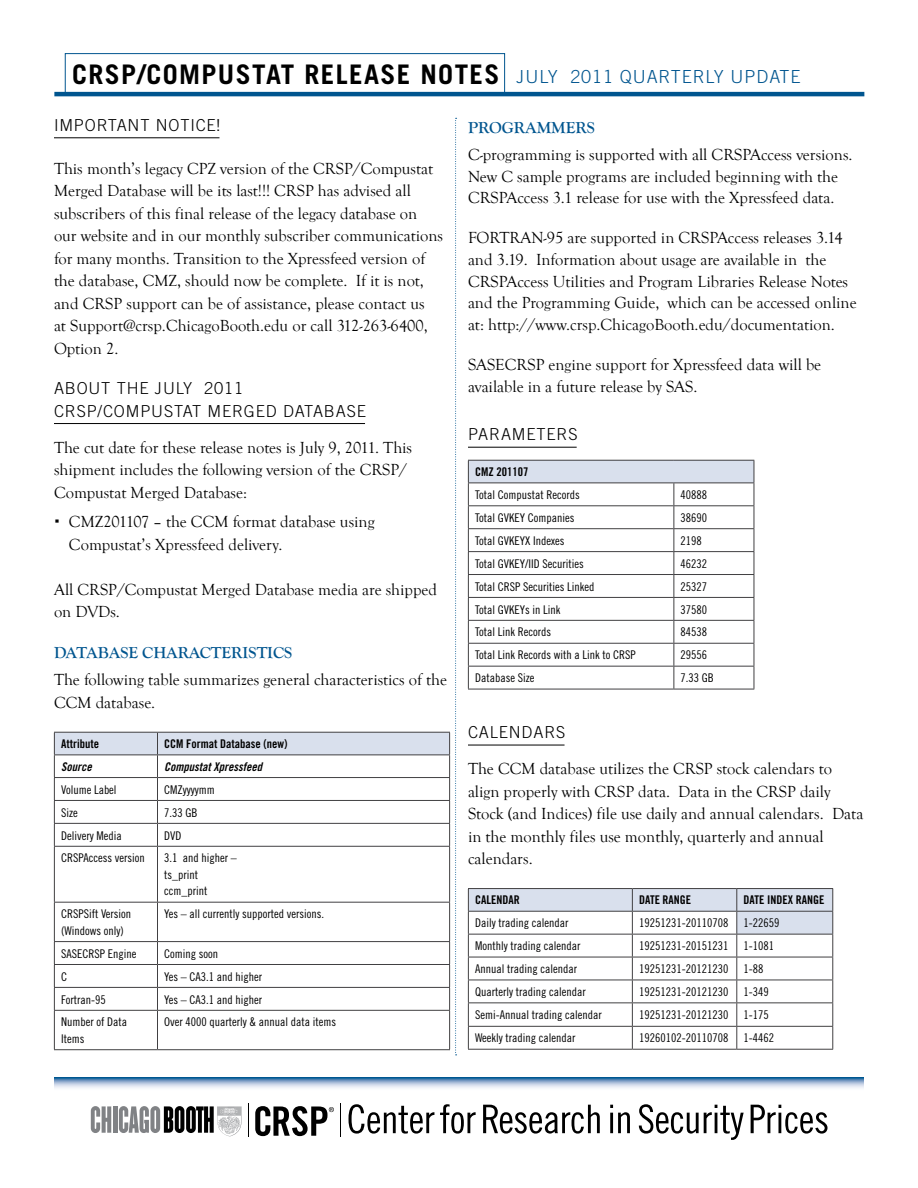
<style>
.page{position:relative;width:918px;height:1188px;background:#fff}
.page>*{position:absolute;margin:0;border:0;box-sizing:border-box;transform-origin:0 0}
.t1{font:700 27px "Trade Gothic";letter-spacing:.05em;color:#000}
.t2{font:16.5px/22.5px "Goudy Old Style T";color:#000}
.t3{font:300 16.5px/22.5px "Trade Gothic";letter-spacing:.05em;color:#000}
.t4{font:700 16.5px "Goudy Old Style T";color:#00558f}
.t5{font:12px/16.5px "Trade Gothic Cond Eighteen";color:#000}
.t6{font:12px "Trade Gothic Bold Cond Twenty";color:#000}
.t7{font:12px "Trade Gothic Bold Cond Twenty Obl";color:#000}
.s1{font-weight:300;font-size:18px;color:#00558f}
</style>
<div class="page">
<svg style="left:54px;top:1077px;width:810px;height:11px;background:#92b0cf"></svg>
<div style="left:65px;top:53px;width:440px;height:41px;border:1px solid #00558f"></div>
<hr style="left:54px;top:92px;width:810px;height:4px;background:#00558f">
<svg style="left:349px;top:1104px;width:85px;height:30px"></svg>
<svg style="left:440px;top:1104px;width:36px;height:30px"></svg>
<svg style="left:483px;top:1105px;width:117px;height:29px"></svg>
<svg style="left:610px;top:1105px;width:20px;height:28px"></svg>
<svg style="left:639px;top:1104px;width:105px;height:36px"></svg>
<svg style="left:751px;top:1105px;width:76px;height:29px"></svg>
<hr style="left:248px;top:1104px;width:1px;height:33px;background:#000">
<svg style="left:255px;top:1106px;width:79px;height:30px"></svg>
<hr style="left:340px;top:1104px;width:1px;height:33px;background:#000">
<svg style="left:91px;top:1106px;width:20px;height:27px"></svg>
<hr style="left:113px;top:1106px;width:4px;height:27px;background:#808285">
<svg style="left:119px;top:1106px;width:122px;height:30px"></svg>
<hr style="left:468px;top:447px;width:109px;height:1px;background:#000">
<hr style="left:468px;top:745px;width:97px;height:1px;background:#000">
<div style="left:468px;top:460px;width:286px;height:23px;background:#d9e0ed"></div>
<hr style="left:468px;top:528px;width:206px;height:1px;background:#414042">
<hr style="left:674px;top:528px;width:80px;height:1px;background:#414042">
<hr style="left:468px;top:551px;width:206px;height:1px;background:#414042">
<hr style="left:674px;top:551px;width:80px;height:1px;background:#414042">
<hr style="left:468px;top:574px;width:206px;height:1px;background:#414042">
<hr style="left:674px;top:574px;width:80px;height:1px;background:#414042">
<hr style="left:468px;top:597px;width:206px;height:1px;background:#414042">
<hr style="left:674px;top:597px;width:80px;height:1px;background:#414042">
<hr style="left:468px;top:620px;width:206px;height:1px;background:#414042">
<hr style="left:674px;top:620px;width:80px;height:1px;background:#414042">
<hr style="left:468px;top:643px;width:206px;height:1px;background:#414042">
<hr style="left:674px;top:643px;width:80px;height:1px;background:#414042">
<hr style="left:468px;top:666px;width:206px;height:1px;background:#414042">
<hr style="left:674px;top:666px;width:80px;height:1px;background:#414042">
<svg style="left:674px;top:484px;width:1px;height:205px"></svg>
<hr style="left:468px;top:689px;width:206px;height:1px;background:#414042">
<hr style="left:674px;top:689px;width:80px;height:1px;background:#414042">
<hr style="left:468px;top:505px;width:206px;height:1px;background:#414042">
<hr style="left:674px;top:505px;width:80px;height:1px;background:#414042">
<hr style="left:468px;top:460px;width:206px;height:1px;background:#414042">
<svg style="left:468px;top:461px;width:1px;height:228px"></svg>
<hr style="left:674px;top:460px;width:80px;height:1px;background:#414042">
<svg style="left:754px;top:461px;width:1px;height:228px"></svg>
<hr style="left:468px;top:483px;width:206px;height:1px;background:#414042">
<hr style="left:674px;top:483px;width:80px;height:1px;background:#414042">
<hr style="left:468px;top:888px;width:164px;height:1px;background:#414042">
<hr style="left:632px;top:888px;width:105px;height:1px;background:#414042">
<hr style="left:737px;top:888px;width:96px;height:1px;background:#414042">
<svg style="left:468px;top:889px;width:365px;height:160px"></svg>
<hr style="left:468px;top:1049px;width:164px;height:1px;background:#414042">
<hr style="left:632px;top:1049px;width:105px;height:1px;background:#414042">
<hr style="left:737px;top:1049px;width:96px;height:1px;background:#414042">
<svg style="left:54px;top:118px;width:403px;height:937px"></svg>
<h1 class="t1" style="left:72px;top:58px;width:730px">CRSP/COMPUSTAT RELEASE NOTES <span class="s1">JULY 2011 QUARTERLY U PDATE</span></h1>
<p class="t3" style="left:54px;top:114px;width:168px">IMPORTANT NOTICE!</p>
<p class="t2" style="left:54px;top:157px;width:391px">This month’s legacy CPZ version of the CRSP/Compustat Merged Database will be its last!!! CRSP has advised all subscribers of this final release of the legacy database on our website and in our monthly subscriber communications for many months. Transition to the Xpressfeed version of the database, CMZ, should now be complete. If it is not, and CRSP support can be of assistance, please contact us<br>at Support@crsp.ChicagoBooth.edu or call 312-263-6400, Option 2.</p>
<p class="t3" style="left:54px;top:377px;width:313px">ABOUT THE JULY 2011<br>CRSP/COMPUSTAT M ERGED DATABASE</p>
<p class="t2" style="left:54px;top:436px;width:360px">The cut date for these release notes is July 9, 2011. This shipment includes the following version of the CRSP/<br>Compustat Merged Database:</p>
<p class="t2" style="left:69px;top:511px;width:307px">CMZ201107 – the CCM format database using<br>Compustat’s Xpressfeed delivery.</p>
<p class="t2" style="left:54px;top:578px;width:385px">All CRSP/Compustat Merged Database media are shipped on DVDs.</p>
<p class="t4" style="left:54px;top:643px;width:240px">DATABASE CHARACTERISTICS</p>
<p class="t2" style="left:54px;top:669px;width:394px">The following table summarizes general characteristics of the<br>CCM database.</p>
<p class="t6" style="left:61px;top:737px;width:39px">ATTRIBUTE</p>
<p class="t6" style="left:164px;top:737px;width:125px">CCM FORMAT DATABASE (NEW)</p>
<p class="t7" style="left:61px;top:759px;width:32px">Source</p>
<p class="t7" style="left:164px;top:759px;width:99px">Compustat Xpressfeed</p>
<p class="t5" style="left:61px;top:781px;width:57px">Volume Label</p>
<p class="t5" style="left:164px;top:781px;width:52px">CMZyyyymm</p>
<p class="t5" style="left:61px;top:804px;width:18px">Size</p>
<p class="t5" style="left:164px;top:804px;width:35px">7.33 GB</p>
<p class="t5" style="left:61px;top:827px;width:62px">Delivery Media</p>
<p class="t5" style="left:164px;top:827px;width:19px">DVD</p>
<p class="t5" style="left:61px;top:850px;width:85px">CRSPAccess version</p>
<p class="t5" style="left:164px;top:850px;width:74px">3.1 and higher – ts_print ccm_print</p>
<p class="t5" style="left:61px;top:906px;width:72px">CRSPSift Version (Windows only)</p>
<p class="t5" style="left:164px;top:906px;width:161px">Yes – all currently supported versions.</p>
<p class="t5" style="left:61px;top:945px;width:77px">SASECRSP Engine</p>
<p class="t5" style="left:164px;top:945px;width:55px">Coming soon</p>
<p class="t5" style="left:61px;top:968px;width:7px">C</p>
<p class="t5" style="left:164px;top:968px;width:99px">Yes – CA3.1 and higher</p>
<p class="t5" style="left:61px;top:991px;width:46px">Fortran-95</p>
<p class="t5" style="left:164px;top:991px;width:99px">Yes – CA3.1 and higher</p>
<p class="t5" style="left:61px;top:1014px;width:67px">Number of Data<br>Items</p>
<p class="t5" style="left:164px;top:1014px;width:173px">Over 4000 quarterly &amp; annual data items</p>
<p class="t4" style="left:468px;top:118px;width:129px">PROGRAMMERS</p>
<p class="t2" style="left:468px;top:144px;width:386px;line-height:21.8px">C-programming is supported with all CRSPAccess versions.<br>New C sample programs are included beginning with the<br>CRSPAccess 3.1 release for use with the Xpressfeed data.</p>
<p class="t2" style="left:468px;top:227px;width:390px;line-height:21.8px">FORTRAN-95 are supported in CRSPAccess releases 3.14 and 3.19. Information about usage are available in the CRSPAccess Utilities and Program Libraries Release Notes and the Programming Guide, which can be accessed online at: http://www.crsp.ChicagoBooth.edu/documentation.</p>
<p class="t2" style="left:468px;top:354px;width:355px">SASECRSP engine support for Xpressfeed data will be available in a future release by SAS.</p>
<p class="t3" style="left:468px;top:423px;width:110px">PARAMETERS</p>
<p class="t6" style="left:475px;top:465px;width:55px">CMZ 201107</p>
<p class="t5" style="left:475px;top:486px;width:106px">Total Compustat Records</p>
<p class="t5" style="left:681px;top:486px;width:28px">40888</p>
<p class="t5" style="left:475px;top:509px;width:101px">Total GVKEY Companies</p>
<p class="t5" style="left:681px;top:509px;width:28px">38690</p>
<p class="t5" style="left:475px;top:532px;width:91px">Total GVKEYX Indexes</p>
<p class="t5" style="left:681px;top:532px;width:23px">2198</p>
<p class="t5" style="left:475px;top:555px;width:110px">Total GVKEY/IID Securities</p>
<p class="t5" style="left:681px;top:555px;width:28px">46232</p>
<p class="t5" style="left:475px;top:578px;width:121px">Total CRSP Securities Linked</p>
<p class="t5" style="left:681px;top:578px;width:28px">25327</p>
<p class="t5" style="left:475px;top:601px;width:87px">Total GVKEYs in Link</p>
<p class="t5" style="left:681px;top:601px;width:28px">37580</p>
<p class="t5" style="left:475px;top:624px;width:77px">Total Link Records</p>
<p class="t5" style="left:681px;top:624px;width:28px">84538</p>
<p class="t5" style="left:475px;top:647px;width:162px">Total Link Records with a Link to CRSP</p>
<p class="t5" style="left:681px;top:647px;width:28px">29556</p>
<p class="t5" style="left:475px;top:670px;width:61px">Database Size</p>
<p class="t5" style="left:681px;top:670px;width:35px">7.33 GB</p>
<p class="t3" style="left:468px;top:721px;width:98px">CALENDARS</p>
<p class="t2" style="left:468px;top:758px;width:397px">The CCM database utilizes the CRSP stock calendars to align properly with CRSP data. Data in the CRSP daily Stock (and Indices) file use daily and annual calendars. Data in the monthly files use monthly, quarterly and annual calendars.</p>
<p class="t6" style="left:475px;top:893px;width:46px">CALENDAR</p>
<p class="t6" style="left:639px;top:893px;width:54px">DATE RANGE</p>
<p class="t6" style="left:744px;top:893px;width:82px">DATE INDEX RANGE</p>
<p class="t5" style="left:475px;top:915px;width:95px">Daily trading calendar</p>
<p class="t5" style="left:639px;top:915px;width:91px">19251231-20110708</p>
<p class="t5" style="left:744px;top:915px;width:37px">1-22659</p>
<p class="t5" style="left:475px;top:938px;width:107px">Monthly trading calendar</p>
<p class="t5" style="left:639px;top:938px;width:91px">19251231-20151231</p>
<p class="t5" style="left:744px;top:938px;width:32px">1-1081</p>
<p class="t5" style="left:475px;top:961px;width:103px">Annual trading calendar</p>
<p class="t5" style="left:639px;top:961px;width:91px">19251231-20121230</p>
<p class="t5" style="left:744px;top:961px;width:21px">1-88</p>
<p class="t5" style="left:475px;top:983px;width:112px">Quarterly trading calendar</p>
<p class="t5" style="left:639px;top:983px;width:91px">19251231-20121230</p>
<p class="t5" style="left:744px;top:983px;width:27px">1-349</p>
<p class="t5" style="left:475px;top:1006px;width:128px">Semi-Annual trading calendar</p>
<p class="t5" style="left:639px;top:1006px;width:91px">19251231-20121230</p>
<p class="t5" style="left:744px;top:1006px;width:27px">1-175</p>
<p class="t5" style="left:475px;top:1030px;width:102px">Weekly trading calendar</p>
<p class="t5" style="left:639px;top:1030px;width:91px">19260102-20110708</p>
<p class="t5" style="left:744px;top:1030px;width:32px">1-4462</p>
</div>
